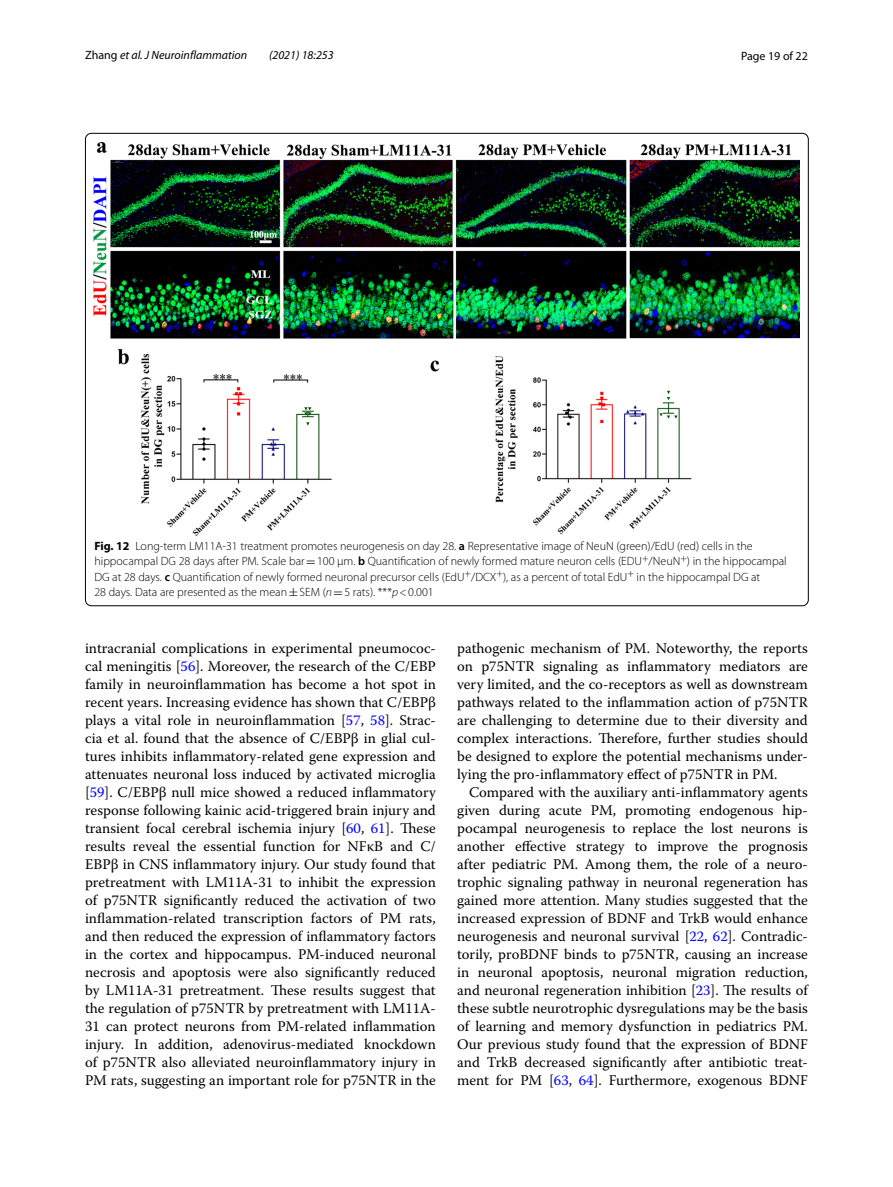
<style>
.page{position:relative;width:893px;height:1187px;background:#fff}
.page>*{position:absolute;margin:0;border:0;box-sizing:border-box;transform-origin:0 0}
.t1{font:14.7px/18px "Warnock Pro";color:#000;text-align:justify}
.t2{font:300 12px/15px "Myriad Pro";color:#000}
.t3{font:italic 12px "Myriad Pro";color:#000}
.t4{font:12px "Myriad Pro";color:#000}
.s1{font-style:normal}
.s2{font-weight:700}
.s3{font-weight:600}
.s4{font-family:"MTSY";font-weight:400}
.s5{font-style:italic}
.s6{color:#00f}
</style>
<div class="page">
<img style="left:94px;top:142px;width:706px;height:393px">
<p class="t3" style="left:85px;top:48px;width:164px"><span class="s1">Zhang</span> et al. J Neuroinflammation</p>
<p class="t3" style="left:269px;top:48px;width:66px">(2021) 18:253</p>
<p class="t4" style="left:741px;top:48px;width:68px">Page 19 of 22</p>
<p class="t2" style="left:94px;top:539px;width:694px"><span class="s2">Fig. 12</span> Long-term LM11A-31 treatment promotes neurogenesis on day 28. <span class="s3">a</span> Representative image of NeuN (green)/EdU (red) cells in the hippocampal DG 28 days after PM. Scale bar<span class="s4">=</span>100 μm. <span class="s3">b</span> Quantification of newly formed mature neuron cells (EDU<sup>+</sup>/NeuN<sup>+</sup>) in the hippocampal DG at 28 days. <span class="s3">c</span> Quantification of newly formed neuronal precursor cells (EdU<sup>+</sup>/DCX<sup>+</sup>), as a percent of total EdU<sup>+</sup> in the hippocampal DG at<br>28 days. Data are presented as the mean<span class="s4">±</span>SEM (<span class="s5">n</span><span class="s4">=</span>5 rats). ***<span class="s5">p</span>&lt;0.001</p>
<p class="t1" style="left:85px;top:639px;width:352px">intracranial complications in experimental pneumococ&shy;cal meningitis [<span class="s6">56</span>]. Moreover, the research of the C/EBP family in neuroinflammation has become a hot spot in recent years. Increasing evidence has shown that C/EBPβ plays a vital role in neuroinflammation [<span class="s6">57</span>, <span class="s6">58</span>]. Strac&shy;cia et al. found that the absence of C/EBPβ in glial cul&shy;tures inhibits inflammatory-related gene expression and attenuates neuronal loss induced by activated microglia [<span class="s6">59</span>]. C/EBPβ null mice showed a reduced inflammatory response following kainic acid-triggered brain injury and transient focal cerebral ischemia injury [<span class="s6">60</span>, <span class="s6">61</span>]. These results reveal the essential function for NFκB and C/ EBPβ in CNS inflammatory injury. Our study found that pretreatment with LM11A-31 to inhibit the expression of p75NTR significantly reduced the activation of two inflammation-related transcription factors of PM rats, and then reduced the expression of inflammatory factors in the cortex and hippocampus. PM-induced neuronal necrosis and apoptosis were also significantly reduced by LM11A-31 pretreatment. These results suggest that the regulation of p75NTR by pretreatment with LM11A-31 can protect neurons from PM-related inflammation injury. In addition, adenovirus-mediated knockdown of p75NTR also alleviated neuroinflammatory injury in PM rats, suggesting an important role for p75NTR in the</p>
<p class="t1" style="left:457px;top:638px;width:352px">pathogenic mechanism of PM. Noteworthy, the reports on p75NTR signaling as inflammatory mediators are very limited, and the co-receptors as well as downstream pathways related to the inflammation action of p75NTR are challenging to determine due to their diversity and complex interactions. Therefore, further studies should be designed to explore the potential mechanisms under&shy;lying the pro-inflammatory effect of p75NTR in PM.</p>
<p class="t1" style="left:457px;top:783px;width:352px;text-indent:12px">Compared with the auxiliary anti-inflammatory agents given during acute PM, promoting endogenous hip&shy;pocampal neurogenesis to replace the lost neurons is another effective strategy to improve the prognosis after pediatric PM. Among them, the role of a neuro&shy;trophic signaling pathway in neuronal regeneration has gained more attention. Many studies suggested that the increased expression of BDNF and TrkB would enhance neurogenesis and neuronal survival [<span class="s6">22</span>, <span class="s6">62</span>]. Contradic&shy;torily, proBDNF binds to p75NTR, causing an increase in neuronal apoptosis, neuronal migration reduction, and neuronal regeneration inhibition [<span class="s6">23</span>]. The results of these subtle neurotrophic dysregulations may be the basis of learning and memory dysfunction in pediatrics PM.<br>Our previous study found that the expression of BDNF and TrkB decreased significantly after antibiotic treat&shy;ment for PM [<span class="s6">63</span>, <span class="s6">64</span>]. Furthermore, exogenous BDNF</p>
</div>
